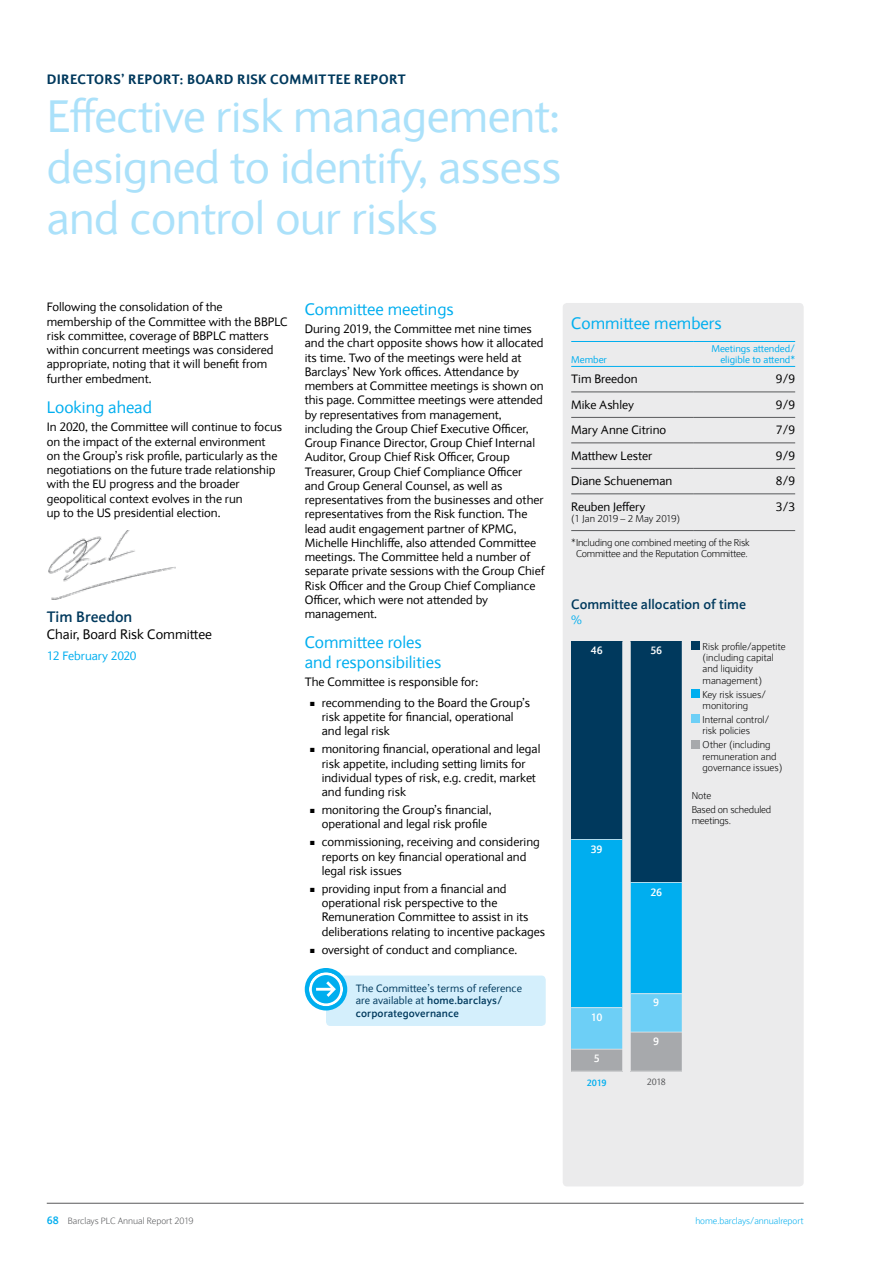
<style>
.page{position:relative;width:893px;height:1263px;background:#fff}
.page>*{position:absolute;margin:0;border:0;box-sizing:border-box;transform-origin:0 0}
.t1{font:45px/51px "Expert Sans";letter-spacing:-.01em;color:#abe1fa;text-align:justify}
.t2{font:16.5px/19.5px "Expert Sans";color:#00aeef}
.t3{font:700 15px "Expert Sans";color:#00395d}
.t4{font:800 13.5px "Expert Sans";letter-spacing:.025em;color:#00395d}
.t5{font:700 13.5px "Expert Sans";color:#00395d}
.t6{font:13.5px "Expert Sans";color:#000}
.t7{font:12px/14.2px "Expert Sans";color:#000}
.t8{font:12px "Expert Sans";color:#00aeef}
.t9{font:10.5px/12.5px "Expert Sans";letter-spacing:.01em;color:#00395d}
.t10{font:700 10.5px "Expert Sans";letter-spacing:-.025em;color:#fff}
.t11{font:300 9.75px/11.2px "Expert Sans";color:#000}
.t12{font:300 9.75px/11.2px "Expert Sans";letter-spacing:-.02em;color:#000;text-align:center}
.t13{font:9.75px/11.2px "Expert Sans";color:#00aeef;text-align:right}
.t14{font:300 9px "Expert Sans";color:#58595b}
.t15{font:300 9px "Expert Sans";color:#00aeef}
.t16{font:700 9px "Expert Sans";color:#00aeef}
.t17{font:9px "Expert Sans";color:#58595b}
.t18{font:6px "Zapf Dingbats ITC";color:#000}
.s1{font-weight:700}
.s2{font-weight:700;font-size:10.5px;color:#00aeef}
</style>
<div class="page">
<hr style="left:47px;top:1203px;width:757px;height:1px;background:#58595b">
<img style="left:48px;top:531px;width:128px;height:69px">
<div style="left:305px;top:968px;width:42px;height:42px;background:#00aeef;border-radius:50%"></div>
<svg style="left:309px;top:972px;width:237px;height:54px;background:#c8ebfb"></svg>
<div style="left:563px;top:303px;width:241px;height:883px;background:#ebebec;border-radius:4px"></div>
<hr style="left:571px;top:341px;width:122px;height:1px;background:#00aeef">
<hr style="left:693px;top:341px;width:102px;height:1px;background:#00aeef">
<hr style="left:571px;top:366px;width:122px;height:1px;background:#00aeef">
<hr style="left:693px;top:366px;width:102px;height:1px;background:#00aeef">
<hr style="left:571px;top:392px;width:122px;height:1px;background:#58595b">
<hr style="left:693px;top:392px;width:102px;height:1px;background:#58595b">
<hr style="left:571px;top:417px;width:122px;height:1px;background:#58595b">
<hr style="left:693px;top:417px;width:102px;height:1px;background:#58595b">
<hr style="left:571px;top:443px;width:122px;height:1px;background:#58595b">
<hr style="left:693px;top:443px;width:102px;height:1px;background:#58595b">
<hr style="left:571px;top:468px;width:122px;height:1px;background:#58595b">
<hr style="left:693px;top:468px;width:102px;height:1px;background:#58595b">
<hr style="left:571px;top:494px;width:122px;height:1px;background:#58595b">
<hr style="left:693px;top:494px;width:102px;height:1px;background:#58595b">
<hr style="left:571px;top:530px;width:122px;height:1px;background:#58595b">
<hr style="left:693px;top:530px;width:102px;height:1px;background:#58595b">
<svg style="left:571px;top:641px;width:52px;height:430px;background:#177caa"></svg>
<svg style="left:630px;top:641px;width:52px;height:430px;background:#1d7199"></svg>
<div style="left:692px;top:641px;width:8px;height:9px;background:#00395d"></div>
<div style="left:692px;top:689px;width:8px;height:9px;background:#00aeef"></div>
<div style="left:692px;top:714px;width:8px;height:9px;background:#6dcff6"></div>
<div style="left:692px;top:740px;width:8px;height:8px;background:#a7a9ac"></div>
<p class="t4" style="left:47px;top:70px;width:360px">DIRECTORS’ REPORT: BOARD RISK COMMITTEE REPORT</p>
<h1 class="t1" style="left:47px;top:90px;width:516px">Effective risk management: designed to identify, assess and control our risks</h1>
<p class="t7" style="left:47px;top:300px;width:242px">Following the consolidation of the membership of the Committee with the BBPLC risk committee, coverage of BBPLC matters within concurrent meetings was considered appropriate, noting that it will benefit from further embedment.</p>
<h2 class="t2" style="left:47px;top:397px;width:107px">Looking ahead</h2>
<p class="t7" style="left:47px;top:420px;width:237px">In 2020, the Committee will continue to focus on the impact of the external environment<br>on the Group’s risk profile, particularly as the negotiations on the future trade relationship with the EU progress and the broader geopolitical context evolves in the run<br>up to the US presidential election.</p>
<p class="t3" style="left:47px;top:607px;width:87px">Tim Breedon</p>
<p class="t6" style="left:47px;top:626px;width:167px">Chair, Board Risk Committee</p>
<p class="t8" style="left:47px;top:648px;width:91px">12 February 2020</p>
<h2 class="t2" style="left:305px;top:299px;width:151px">Committee meetings</h2>
<p class="t7" style="left:305px;top:322px;width:241px">During 2019, the Committee met nine times and the chart opposite shows how it allocated its time. Two of the meetings were held at Barclays’ New York offices. Attendance by members at Committee meetings is shown on this page. Committee meetings were attended by representatives from management, including the Group Chief Executive Officer, Group Finance Director, Group Chief Internal Auditor, Group Chief Risk Officer, Group Treasurer, Group Chief Compliance Officer and Group General Counsel, as well as representatives from the businesses and other representatives from the Risk function. The lead audit engagement partner of KPMG, Michelle Hinchliffe, also attended Committee meetings. The Committee held a number of separate private sessions with the Group Chief Risk Officer and the Group Chief Compliance Officer, which were not attended by management.</p>
<h2 class="t2" style="left:305px;top:632px;width:138px">Committee roles and responsibilities</h2>
<p class="t7" style="left:305px;top:675px;width:175px">The Committee is responsible for:</p>
<p class="t18" style="left:315px;top:701px;width:3px">■</p>
<p class="t7" style="left:322px;top:695px;width:210px;text-indent:-12px">■ recommending to the Board the Group’s risk appetite for financial, operational and legal risk</p>
<p class="t7" style="left:322px;top:742px;width:220px;text-indent:-12px">■ monitoring financial, operational and legal risk appetite, including setting limits for individual types of risk, e.g. credit, market and funding risk</p>
<p class="t18" style="left:315px;top:808px;width:3px">■</p>
<p class="t7" style="left:322px;top:803px;width:171px;text-indent:-12px">■ monitoring the Group’s financial, operational and legal risk profile</p>
<p class="t7" style="left:322px;top:835px;width:220px;text-indent:-12px">■ commissioning, receiving and considering reports on key financial operational and legal risk issues</p>
<p class="t18" style="left:315px;top:887px;width:3px">■</p>
<p class="t7" style="left:322px;top:881px;width:225px;text-indent:-12px">■ providing input from a financial and operational risk perspective to the Remuneration Committee to assist in its deliberations relating to incentive packages</p>
<p class="t18" style="left:315px;top:948px;width:3px">■</p>
<p class="t7" style="left:310px;top:942px;width:209px">■ oversight of conduct and compliance.</p>
<p class="t9" style="left:356px;top:982px;width:168px">The Committee’s terms of reference are available at <span class="s1">home.barclays/ corporategovernance</span></p>
<h2 class="t2" style="left:571px;top:313px;width:152px">Committee members</h2>
<p class="t13" style="left:571px;top:354px;width:37px">Member</p>
<p class="t13" style="left:711px;top:343px;width:85px">Meetings attended/ eligible to attend*</p>
<p class="t7" style="left:571px;top:372px;width:68px">Tim Breedon</p>
<p class="t7" style="left:776px;top:372px;width:21px">9/9</p>
<p class="t7" style="left:571px;top:397px;width:64px">Mike Ashley</p>
<p class="t7" style="left:776px;top:397px;width:21px">9/9</p>
<p class="t7" style="left:571px;top:423px;width:97px">Mary Anne Citrino</p>
<p class="t7" style="left:776px;top:423px;width:21px">7/9</p>
<p class="t7" style="left:571px;top:448px;width:82px">Matthew Lester</p>
<p class="t7" style="left:776px;top:448px;width:21px">9/9</p>
<p class="t7" style="left:571px;top:474px;width:103px">Diane Schueneman</p>
<p class="t7" style="left:776px;top:474px;width:21px">8/9</p>
<p class="t7" style="left:571px;top:499px;width:76px">Reuben Jeffery</p>
<p class="t11" style="left:571px;top:513px;width:110px">(1 Jan 2019 – 2 May 2019)</p>
<p class="t7" style="left:776px;top:499px;width:21px">3/3</p>
<p class="t12" style="left:571px;top:537px;width:180px">*Including one combined meeting of the Risk<br>Committee and the Reputation Committee.</p>
<p class="t5" style="left:571px;top:596px;width:176px">Committee allocation of time</p>
<p class="t8" style="left:571px;top:612px;width:12px">%</p>
<p class="t10" style="left:591px;top:643px;width:13px">46</p>
<p class="t10" style="left:591px;top:842px;width:13px">39</p>
<p class="t10" style="left:591px;top:1010px;width:13px">10</p>
<p class="t10" style="left:594px;top:1051px;width:8px">5</p>
<p class="t16" style="left:587px;top:1076px;width:21px">2019</p>
<p class="t10" style="left:650px;top:644px;width:13px">56</p>
<p class="t11" style="left:703px;top:641px;width:85px">Risk profile/appetite (including capital and liquidity management)</p>
<p class="t11" style="left:703px;top:688px;width:65px">Key risk issues/ monitoring</p>
<p class="t11" style="left:703px;top:714px;width:68px">Internal control/ risk policies</p>
<p class="t11" style="left:703px;top:739px;width:81px">Other (including remuneration and governance issues)</p>
<p class="t12" style="left:692px;top:788px;width:81px;line-height:14.1px;text-align:left">Note<br>Based on scheduled</p>
<p class="t12" style="left:692px;top:815px;width:41px">meetings.</p>
<p class="t10" style="left:650px;top:885px;width:13px">26</p>
<p class="t10" style="left:653px;top:995px;width:8px">9</p>
<p class="t10" style="left:653px;top:1034px;width:8px">9</p>
<p class="t17" style="left:647px;top:1076px;width:20px">2018</p>
<p class="t14" style="left:47px;top:1215px;width:148px"><span class="s2">68</span> Barclays PLC Annual Report 2019</p>
<p class="t15" style="left:695px;top:1215px;width:110px">home.barclays/annualreport</p>
</div>
